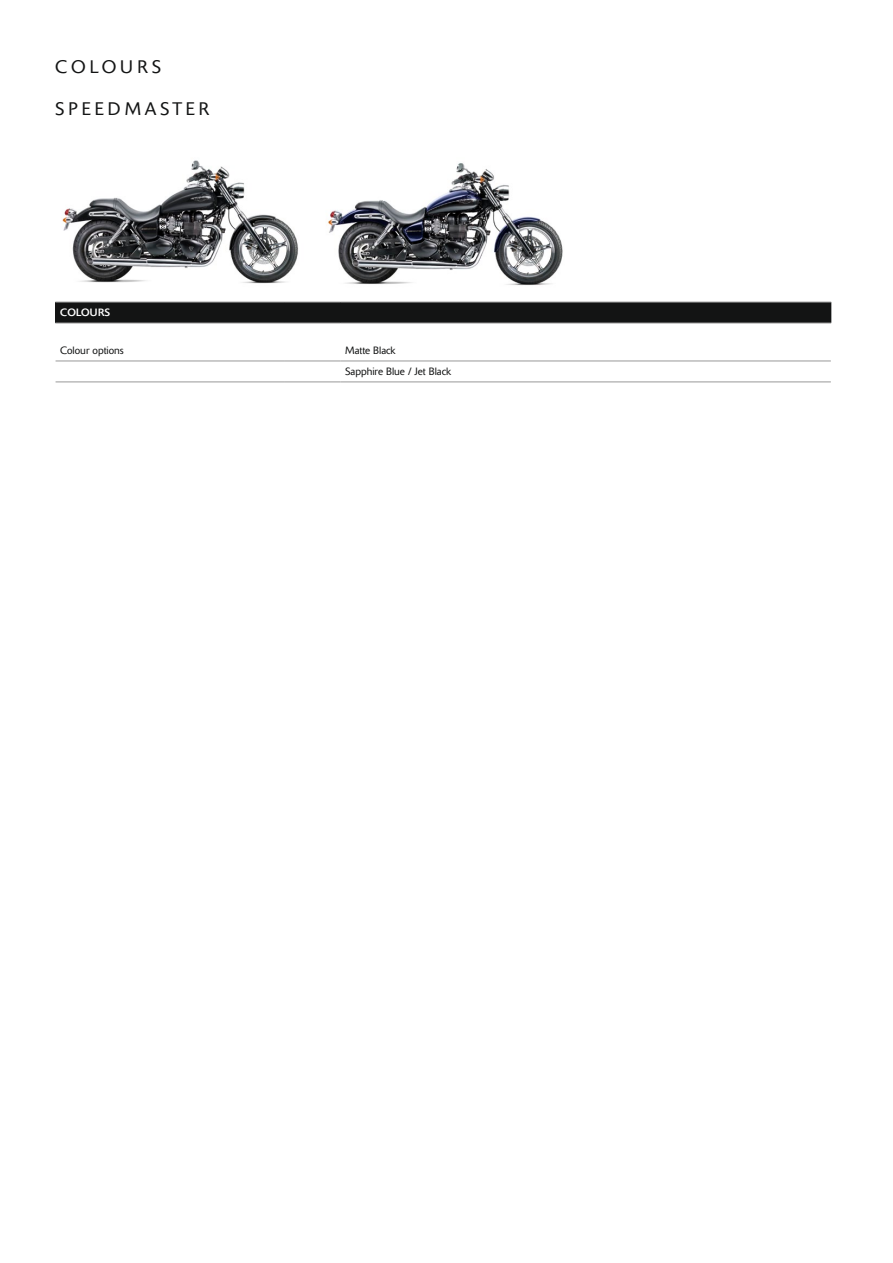
<style>
.page{position:relative;width:893px;height:1263px;background:#fff}
.page>*{position:absolute;margin:0;border:0;box-sizing:border-box;transform-origin:0 0}
.t1{font:300 18px "Delta";letter-spacing:.22em;color:#131414}
.t2{font:300 10.5px/21px "Delta";color:#131414}
.t3{font:10.5px "Delta";color:#fff}
</style>
<div class="page">
<img style="left:55px;top:160px;width:253px;height:142px">
<img style="left:319px;top:163px;width:254px;height:139px">
<div style="left:56px;top:302px;width:775px;height:21px;background:#131414"></div>
<svg style="left:55px;top:303px;width:1px;height:20px"></svg>
<hr style="left:55px;top:302px;width:230px;height:1px;background:#989898">
<hr style="left:285px;top:302px;width:55px;height:1px;background:#989898">
<hr style="left:340px;top:302px;width:491px;height:1px;background:#989898">
<hr style="left:55px;top:323px;width:230px;height:1px;background:#989898">
<hr style="left:285px;top:323px;width:55px;height:1px;background:#989898">
<hr style="left:340px;top:323px;width:491px;height:1px;background:#989898">
<hr style="left:56px;top:361px;width:229px;height:1px;background:#989898">
<hr style="left:285px;top:361px;width:55px;height:1px;background:#989898">
<hr style="left:340px;top:361px;width:491px;height:1px;background:#989898">
<hr style="left:56px;top:382px;width:229px;height:1px;background:#989898">
<hr style="left:285px;top:382px;width:55px;height:1px;background:#989898">
<hr style="left:340px;top:382px;width:491px;height:1px;background:#989898">
<h1 class="t1" style="left:55px;top:56px;width:107px">COLOURS</h1>
<h1 class="t1" style="left:55px;top:98px;width:156px">SPEEDMASTER</h1>
<p class="t3" style="left:60px;top:307px;width:16px">COLOURS</p>
<p class="t2" style="left:60px;top:340px;width:65px">Colour options</p>
<p class="t2" style="left:345px;top:340px;width:108px">Matte Black<br>Sapphire Blue / Jet Black</p>
</div>
